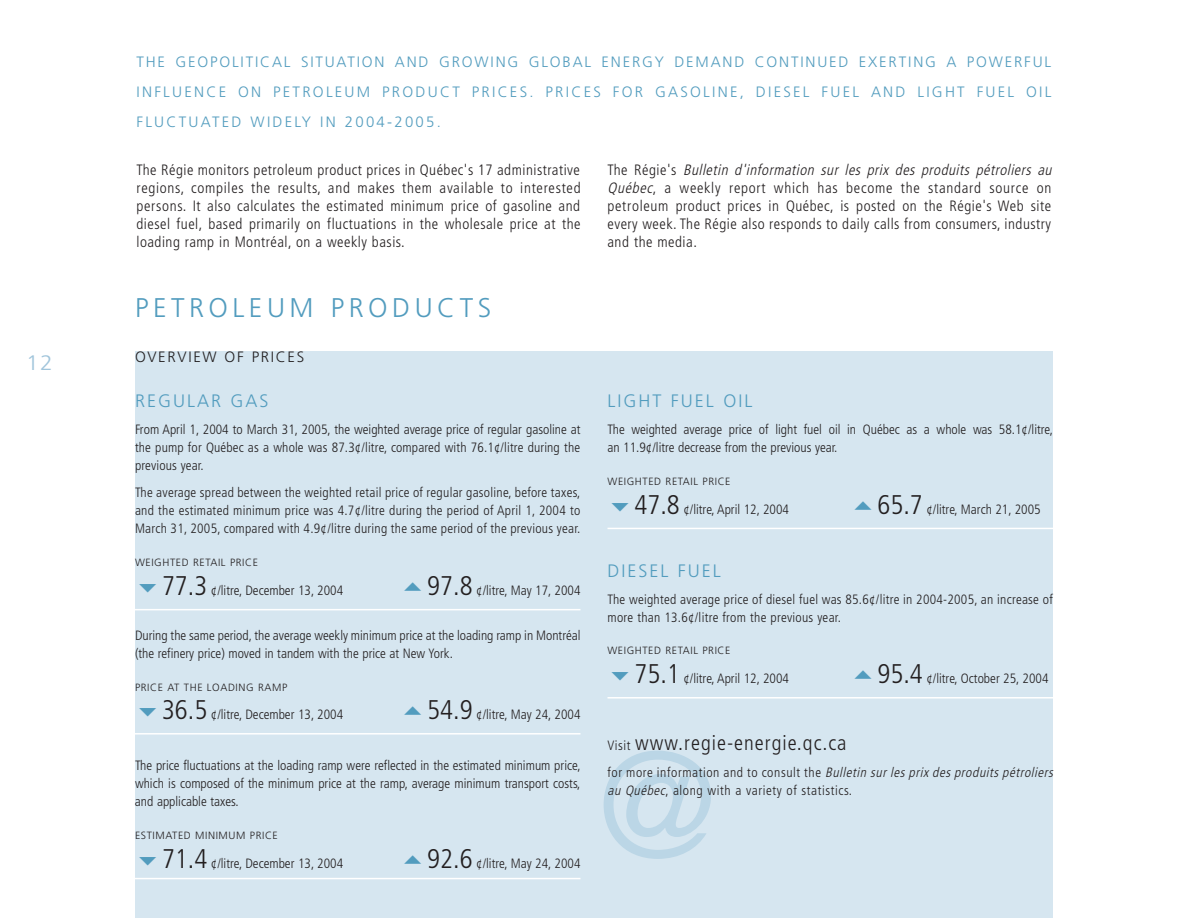
<style>
.page{position:relative;width:1188px;height:918px;background:#fff}
.page>*{position:absolute;margin:0;border:0;box-sizing:border-box;transform-origin:0 0}
.t1{font:300 150px "Frutiger";color:#bbd6e6}
.t2{font:300 27px "Frutiger";letter-spacing:.165em;color:#529cbe}
.t3{font:300 condensed 21px "Frutiger";letter-spacing:.05em;color:#231f20}
.t4{font:300 21px "Frutiger";color:#a1c5db;scale:1.09 1}
.t5{font:300 18px "Frutiger";letter-spacing:.11em;color:#529cbe}
.t6{font:300 condensed 15px/18px "Frutiger";letter-spacing:.035em;color:#231f20;text-align:justify}
.t7{font:300 15px/30px "Frutiger";letter-spacing:.15em;color:#529cbe;text-align:justify}
.t8{font:300 15px "Frutiger";letter-spacing:.11em;color:#231f20}
.t9{font:300 condensed 13.5px/18px "Frutiger";color:#231f20;text-align:justify}
.t10{font:300 condensed 13.5px/18px "Frutiger";letter-spacing:.02em;color:#231f20}
.t11{font:300 condensed 13.5px/18px "Frutiger";letter-spacing:.045em;color:#231f20}
.t12{font:300 10.5px "Frutiger";letter-spacing:.055em;color:#231f20}
.s1{font-style:italic}
.s2{font-size:27px}
.s3{font-size:13.5px}
</style>
<div class="page">
<div style="left:135px;top:351px;width:918px;height:567px;background:#d6e6f0"></div>
<hr style="left:135px;top:609px;width:445px;height:1px;background:#fff">
<hr style="left:608px;top:528px;width:445px;height:1px;background:#fff">
<hr style="left:608px;top:697px;width:445px;height:2px;background:#fff">
<hr style="left:135px;top:733px;width:445px;height:2px;background:#fff">
<hr style="left:135px;top:878px;width:445px;height:1px;background:#fff">
<h3 class="t4" style="left:26px;top:354px;width:26px">12</h3>
<p class="t7" style="left:136px;top:48px;width:916px">THE GEOPOLITICAL SITUATION AND GROWING GLOBAL ENERGY DEMAND CONTINUED EXERTING A POWERFUL INFLUENCE ON PETROLEUM PRODUCT PRICES. PRICES FOR GASOLINE, DIESEL FUEL AND LIGHT FUEL OIL FLUCTUATED WIDELY IN 2004-2005.</p>
<p class="t6" style="left:136px;top:162px;width:446px">The Régie monitors petroleum product prices in Québec's 17 administrative regions, compiles the results, and makes them available to interested persons. It also calculates the estimated minimum price of gasoline and diesel fuel, based primarily on fluctuations in the wholesale price at the loading ramp in Montréal, on a weekly basis.</p>
<p class="t6" style="left:607px;top:162px;width:449px;text-align:left">T h e R é g i e ' s <span class="s1">Bulletin d'information sur les prix des produits pétroliers au Québec</span>, a weekly report which has become the standard source on petroleum product prices in Québec, is posted on the Régie's Web site every week. The Régie also responds to daily calls from consumers, industry and the media.</p>
<h2 class="t2" style="left:135px;top:297px;width:358px">PETROLEUM PRODUCTS</h2>
<p class="t8" style="left:135px;top:351px;width:171px">OVERVIEW OF PRICES</p>
<h3 class="t5" style="left:135px;top:394px;width:135px">REGULAR GAS</h3>
<p class="t9" style="left:135px;top:422px;width:447px">From April 1, 2004 to March 31, 2005, the weighted average price of regular gasoline at the pump for Québec as a whole was 87.3¢/litre, compared with 76.1¢/litre during the previous year.</p>
<p class="t9" style="left:135px;top:485px;width:447px">The average spread between the weighted retail price of regular gasoline, before taxes, and the estimated minimum price was 4.7¢/litre during the period of April 1, 2004 to March 31, 2005, compared with 4.9¢/litre during the same period of the previous year.</p>
<p class="t12" style="left:135px;top:558px;width:125px">WEIGHTED RETAIL PRICE</p>
<p class="t9" style="left:162px;top:582px;width:183px"><span class="s2">77.3</span> ¢/litre, December 13, 2004</p>
<p class="t9" style="left:427px;top:582px;width:155px"><span class="s2">97.8</span> ¢/litre, May 17, 2004</p>
<p class="t9" style="left:135px;top:627px;width:447px">During the same period, the average weekly minimum price at the loading ramp in Montréal (the refinery price) moved in tandem with the price at New York.</p>
<p class="t12" style="left:135px;top:683px;width:154px">PRICE AT THE LOADING RAMP</p>
<p class="t9" style="left:162px;top:706px;width:183px"><span class="s2">36.5</span> ¢/litre, December 13, 2004</p>
<p class="t9" style="left:427px;top:706px;width:155px"><span class="s2">54.9</span> ¢/litre, May 24, 2004</p>
<p class="t9" style="left:135px;top:758px;width:447px">The price fluctuations at the loading ramp were reflected in the estimated minimum price, which is composed of the minimum price at the ramp, average minimum transport costs, and applicable taxes.</p>
<p class="t12" style="left:135px;top:831px;width:144px">ESTIMATED MINIMUM PRICE</p>
<p class="t9" style="left:162px;top:855px;width:183px"><span class="s2">71.4</span> ¢/litre, December 13, 2004</p>
<p class="t9" style="left:427px;top:855px;width:155px"><span class="s2">92.6</span> ¢/litre, May 24, 2004</p>
<h3 class="t5" style="left:608px;top:394px;width:146px">LIGHT FUEL OIL</h3>
<p class="t9" style="left:608px;top:422px;width:447px">The weighted average price of light fuel oil in Québec as a whole was 58.1¢/litre, an 11.9¢/litre decrease from the previous year.</p>
<p class="t12" style="left:608px;top:477px;width:125px">WEIGHTED RETAIL PRICE</p>
<p class="t9" style="left:634px;top:501px;width:156px"><span class="s2">47.8</span> ¢/litre, April 12, 2004</p>
<p class="t9" style="left:878px;top:501px;width:165px"><span class="s2">65.7</span> ¢/litre, March 21, 2005</p>
<h3 class="t5" style="left:608px;top:563px;width:115px">DIESEL FUEL</h3>
<p class="t10" style="left:608px;top:591px;width:447px">The weighted average price of diesel fuel was 85.6¢/litre in 2004-2005, an increase of more than 13.6¢/litre from the previous year.</p>
<p class="t12" style="left:608px;top:647px;width:124px">WEIGHTED RETAIL PRICE</p>
<p class="t9" style="left:634px;top:670px;width:156px"><span class="s2">75.1</span> ¢/litre, April 12, 2004</p>
<p class="t9" style="left:878px;top:670px;width:173px"><span class="s2">95.4</span> ¢/litre, October 25, 2004</p>
<h3 class="t3" style="left:607px;top:735px;width:241px"><span class="s3">Visit</span> www.regie-energie.qc.ca</h3>
<p class="t11" style="left:608px;top:765px;width:450px">fo r m o r e i n fo r m a t i o n a n d t o c o n s u l t t h e <span class="s1">Bulletin sur les prix des produits pétroliers au Québec</span>, along with a variety of statistics.</p>
<h1 class="t1" style="left:598px;top:745px;width:121px">@</h1>
</div>
